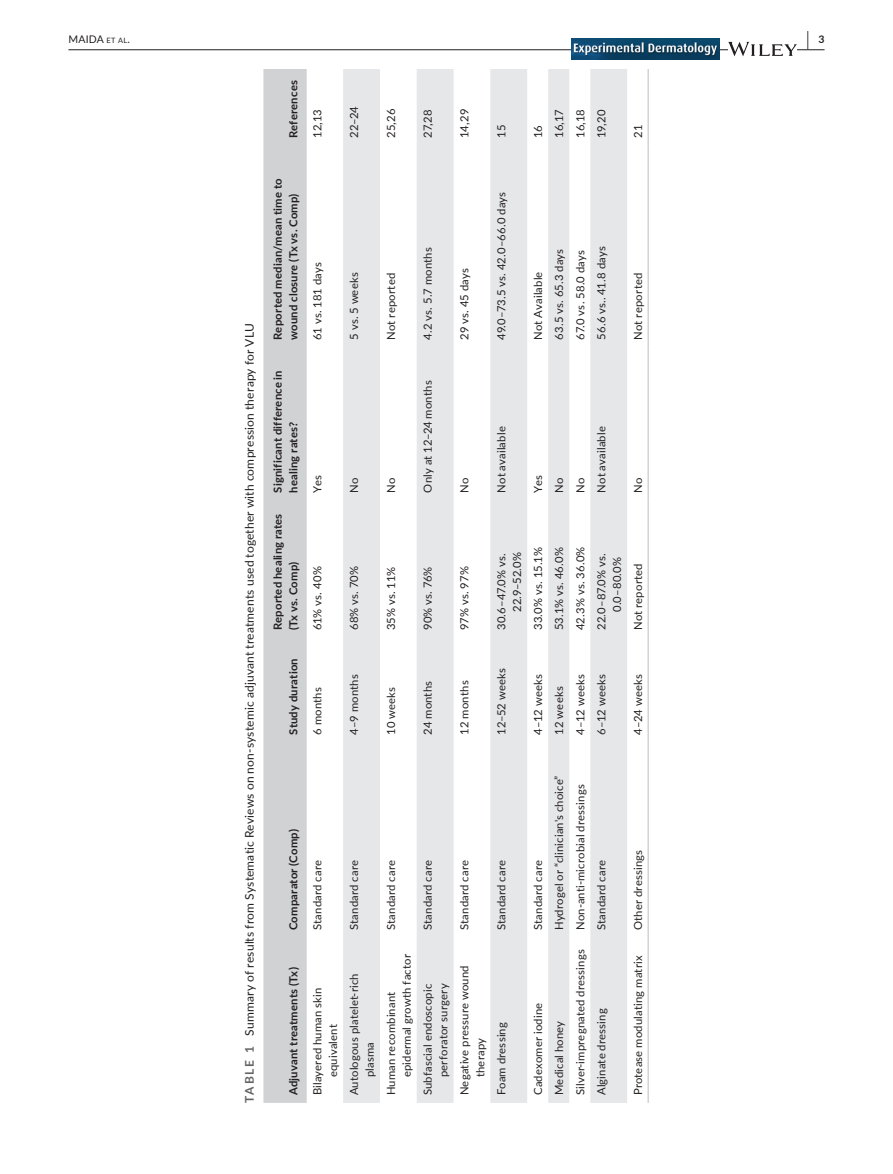
<style>
.page{position:relative;width:893px;height:1174px;background:#fff}
.page>*{position:absolute;margin:0;border:0;box-sizing:border-box;transform-origin:0 0}
.t1{font:700 19.5px "Lato";color:#231f20;scale:.43 1}
.t2{font:12px "Lato";letter-spacing:.015em;color:#231f20}
.t3{font:11.25px/15.8px "Lato";letter-spacing:.015em;color:#231f20}
.t4{font:700 11.25px/15.8px "Lato";letter-spacing:.02em;color:#231f20}
.t5{font:10.5px "Lato";letter-spacing:.02em;color:#231f20}
.s1{font-size:7.35px}
.s2{font-weight:700;color:#636366}
</style>
<div class="page">
<hr style="left:68px;top:49px;width:756px;height:1px;background:#231f20">
<img style="left:571px;top:38px;width:149px;height:22px">
<svg style="left:728px;top:42px;width:69px;height:14px"></svg>
<svg style="left:263px;top:69px;width:44px;height:1033px;background:#d5d6d8"></svg>
<svg style="left:343px;top:69px;width:284px;height:1033px;fill:#e6e7e9"></svg>
<hr style="left:647px;top:937px;width:2px;height:165px;background:#d1d2d4">
<hr style="left:647px;top:742px;width:2px;height:195px;background:#d1d2d4">
<hr style="left:647px;top:638px;width:2px;height:104px;background:#d1d2d4">
<hr style="left:647px;top:500px;width:2px;height:138px;background:#d1d2d4">
<hr style="left:647px;top:347px;width:2px;height:153px;background:#d1d2d4">
<hr style="left:647px;top:145px;width:2px;height:202px;background:#d1d2d4">
<hr style="left:647px;top:69px;width:2px;height:76px;background:#d1d2d4">
<p class="t5" style="left:68px;top:31px;width:63px">MAIDA <span class="s1">et al</span>.</p>
<h1 class="t1" style="left:807px;top:25px;width:43px">| <sup>3</sup></h1>
<p class="t2" style="left:241px;top:1102px;width:781px;rotate:-90deg"><span class="s2">TABLE 1</span> Summary of results from Systematic Reviews on non-systemic adjuvant treatments used together with compression therapy for VLU</p>
<p class="t4" style="left:285px;top:138px;width:59px;rotate:-90deg">References</p>
<p class="t3" style="left:309px;top:138px;width:30px;rotate:-90deg">12,13</p>
<p class="t3" style="left:346px;top:138px;width:33px;rotate:-90deg">22–24</p>
<p class="t3" style="left:383px;top:138px;width:31px;rotate:-90deg">25,26</p>
<p class="t3" style="left:419px;top:138px;width:30px;rotate:-90deg">27,28</p>
<p class="t3" style="left:456px;top:138px;width:31px;rotate:-90deg">14,29</p>
<p class="t3" style="left:493px;top:138px;width:15px;rotate:-90deg">15</p>
<p class="t3" style="left:530px;top:138px;width:14px;rotate:-90deg">16</p>
<p class="t3" style="left:551px;top:138px;width:30px;rotate:-90deg">16,17</p>
<p class="t3" style="left:572px;top:138px;width:30px;rotate:-90deg">16,18</p>
<p class="t3" style="left:593px;top:138px;width:30px;rotate:-90deg">19,20</p>
<p class="t3" style="left:630px;top:138px;width:14px;rotate:-90deg">21</p>
<p class="t4" style="left:269px;top:340px;width:163px;rotate:-90deg">Reported median/mean time to wound closure (Tx vs. Comp)</p>
<p class="t4" style="left:269px;top:493px;width:124px;rotate:-90deg">Significant difference in healing rates?</p>
<p class="t4" style="left:269px;top:630px;width:118px;rotate:-90deg">Reported healing rates (Tx vs. Comp)</p>
<p class="t4" style="left:285px;top:734px;width:78px;rotate:-90deg">Study duration</p>
<p class="t3" style="left:309px;top:340px;width:79px;rotate:-90deg">61 vs. 181 days</p>
<p class="t3" style="left:309px;top:493px;width:19px;rotate:-90deg">Yes</p>
<p class="t3" style="left:309px;top:630px;width:65px;rotate:-90deg">61% vs. 40%</p>
<p class="t3" style="left:309px;top:734px;width:49px;rotate:-90deg">6 months</p>
<p class="t3" style="left:346px;top:340px;width:69px;rotate:-90deg">5 vs. 5 weeks</p>
<p class="t3" style="left:346px;top:493px;width:17px;rotate:-90deg">No</p>
<p class="t3" style="left:346px;top:630px;width:66px;rotate:-90deg">68% vs. 70%</p>
<p class="t3" style="left:346px;top:734px;width:62px;rotate:-90deg">4–9 months</p>
<p class="t3" style="left:383px;top:340px;width:68px;rotate:-90deg">Not reported</p>
<p class="t3" style="left:383px;top:493px;width:17px;rotate:-90deg">No</p>
<p class="t3" style="left:383px;top:630px;width:65px;rotate:-90deg">35% vs. 11%</p>
<p class="t3" style="left:383px;top:734px;width:49px;rotate:-90deg">10 weeks</p>
<p class="t3" style="left:419px;top:340px;width:94px;rotate:-90deg">4.2 vs. 5.7 months</p>
<p class="t3" style="left:419px;top:493px;width:114px;rotate:-90deg">Only at 12–24 months</p>
<p class="t3" style="left:456px;top:340px;width:73px;rotate:-90deg">29 vs. 45 days</p>
<p class="t3" style="left:456px;top:493px;width:17px;rotate:-90deg">No</p>
<p class="t3" style="left:419px;top:630px;width:65px;rotate:-90deg">90% vs. 76%</p>
<p class="t3" style="left:419px;top:734px;width:55px;rotate:-90deg">24 months</p>
<p class="t3" style="left:456px;top:630px;width:65px;rotate:-90deg">97% vs. 97%</p>
<p class="t3" style="left:456px;top:734px;width:56px;rotate:-90deg">12 months</p>
<p class="t3" style="left:493px;top:340px;width:149px;rotate:-90deg">49.0–73.5 vs. 42.0–66.0 days</p>
<p class="t3" style="left:530px;top:340px;width:70px;rotate:-90deg">Not Available</p>
<p class="t3" style="left:551px;top:340px;width:93px;rotate:-90deg">63.5 vs. 65.3 days</p>
<p class="t3" style="left:572px;top:340px;width:91px;rotate:-90deg">67.0 vs. 58.0 days</p>
<p class="t3" style="left:593px;top:340px;width:95px;rotate:-90deg">56.6 vs.. 41.8 days</p>
<p class="t3" style="left:630px;top:340px;width:68px;rotate:-90deg">Not reported</p>
<p class="t3" style="left:493px;top:493px;width:68px;rotate:-90deg">Not available</p>
<p class="t3" style="left:530px;top:493px;width:19px;rotate:-90deg">Yes</p>
<p class="t3" style="left:551px;top:493px;width:17px;rotate:-90deg">No</p>
<p class="t3" style="left:572px;top:493px;width:17px;rotate:-90deg">No</p>
<p class="t3" style="left:593px;top:493px;width:68px;rotate:-90deg">Not available</p>
<p class="t3" style="left:630px;top:493px;width:17px;rotate:-90deg">No</p>
<p class="t3" style="left:493px;top:630px;width:80px;text-align:right;rotate:-90deg">30.6–47.0% vs.<br>22.9–52.0%</p>
<p class="t3" style="left:530px;top:630px;width:84px;rotate:-90deg">33.0% vs. 15.1%</p>
<p class="t3" style="left:551px;top:630px;width:85px;rotate:-90deg">53.1% vs. 46.0%</p>
<p class="t3" style="left:572px;top:630px;width:85px;rotate:-90deg">42.3% vs. 36.0%</p>
<p class="t3" style="left:593px;top:612px;width:61px;text-indent:-18px;rotate:-90deg">22.0–87.0% vs.<br>0.0–80.0%</p>
<p class="t3" style="left:630px;top:630px;width:68px;rotate:-90deg">Not reported</p>
<p class="t3" style="left:493px;top:734px;width:68px;rotate:-90deg">12–52 weeks</p>
<p class="t3" style="left:530px;top:734px;width:62px;rotate:-90deg">4–12 weeks</p>
<p class="t3" style="left:551px;top:734px;width:50px;rotate:-90deg">12 weeks</p>
<p class="t3" style="left:572px;top:734px;width:62px;rotate:-90deg">4–12 weeks</p>
<p class="t3" style="left:593px;top:734px;width:62px;rotate:-90deg">6–12 weeks</p>
<p class="t3" style="left:630px;top:734px;width:62px;rotate:-90deg">4–24 weeks</p>
<p class="t4" style="left:285px;top:930px;width:103px;rotate:-90deg">Comparator (Comp)</p>
<p class="t4" style="left:285px;top:1095px;width:129px;rotate:-90deg">Adjuvant treatments (Tx)</p>
<p class="t3" style="left:309px;top:930px;width:72px;rotate:-90deg">Standard care</p>
<p class="t3" style="left:309px;top:1077px;width:91px;text-indent:-18px;rotate:-90deg">Bilayered human skin equivalent</p>
<p class="t3" style="left:346px;top:930px;width:72px;rotate:-90deg">Standard care</p>
<p class="t3" style="left:346px;top:1077px;width:106px;text-indent:-18px;rotate:-90deg">Autologous platelet-rich plasma</p>
<p class="t3" style="left:383px;top:930px;width:72px;rotate:-90deg">Standard care</p>
<p class="t3" style="left:383px;top:1077px;width:125px;text-indent:-18px;rotate:-90deg">Human recombinant epidermal growth factor</p>
<p class="t3" style="left:419px;top:930px;width:72px;rotate:-90deg">Standard care</p>
<p class="t3" style="left:456px;top:930px;width:72px;rotate:-90deg">Standard care</p>
<p class="t3" style="left:419px;top:1095px;width:114px;text-align:right;rotate:-90deg">Subfascial endoscopic perforator surgery</p>
<p class="t3" style="left:456px;top:1077px;width:113px;text-indent:-18px;rotate:-90deg">Negative pressure wound therapy</p>
<p class="t3" style="left:493px;top:930px;width:72px;rotate:-90deg">Standard care</p>
<p class="t3" style="left:493px;top:1095px;width:75px;rotate:-90deg">Foam dressing</p>
<p class="t3" style="left:530px;top:930px;width:72px;rotate:-90deg">Standard care</p>
<p class="t3" style="left:530px;top:1095px;width:94px;rotate:-90deg">Cadexomer iodine</p>
<p class="t3" style="left:551px;top:930px;width:156px;rotate:-90deg">Hydrogel or “clinician's choice”</p>
<p class="t3" style="left:551px;top:1095px;width:76px;rotate:-90deg">Medical honey</p>
<p class="t3" style="left:572px;top:930px;width:147px;rotate:-90deg">Non-anti-microbial dressings</p>
<p class="t3" style="left:572px;top:1095px;width:147px;rotate:-90deg">Silver-impregnated dressings</p>
<p class="t3" style="left:593px;top:930px;width:72px;rotate:-90deg">Standard care</p>
<p class="t3" style="left:593px;top:1095px;width:88px;rotate:-90deg">Alginate dressing</p>
<p class="t3" style="left:630px;top:930px;width:82px;rotate:-90deg">Other dressings</p>
<p class="t3" style="left:630px;top:1095px;width:141px;rotate:-90deg">Protease modulating matrix</p>
</div>
